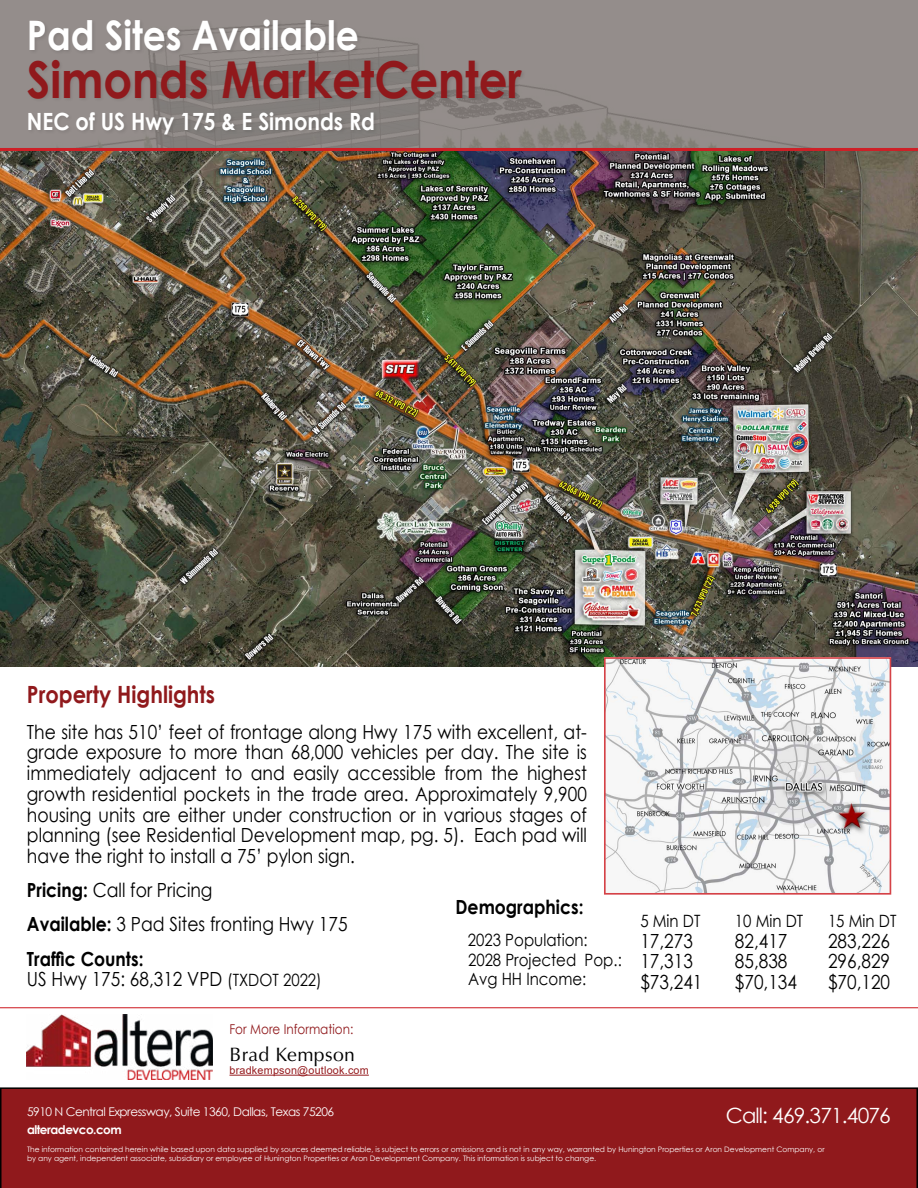
<style>
.page{position:relative;width:918px;height:1188px;background:#fff}
.page>*{position:absolute;margin:0;border:0;box-sizing:border-box;transform-origin:0 0}
.t1{font:700 50.85px "Century Gothic";color:#90191c;scale:.88 1}
.t2{font:700 40.65px "Century Gothic";color:#fff;scale:.88 1}
.t3{font:700 23.7px "Century Gothic";color:#fff;scale:.88 1}
.t4{font:700 23.7px "Century Gothic";color:#90191c;scale:.88 1}
.t5{font:21px "Century Gothic";letter-spacing:-.04em;color:#fff}
.t6{font:19.5px/20.7px "Century Gothic";color:#000;scale:.88 1}
.t7{font:700 19.5px "Century Gothic";color:#000;scale:.88 1}
.t8{font:19.5px "Optima LT Std";letter-spacing:.02em;color:#000}
.t9{font:16.95px/19.5px "Century Gothic";color:#000;scale:.88 1}
.t10{font:13.5px "Century Gothic";color:#90191c;scale:.88 1}
.t11{font:12px "Century Gothic";letter-spacing:-.04em;color:#fff}
.t12{font:700 12px "Century Gothic";letter-spacing:-.04em;color:#fff}
.t13{font:10.8px "Arial";letter-spacing:.02em;color:#951a1d}
.t14{font:7.5px/9px "Century Gothic";color:#fff}
.s1{font-weight:700}
.s2{font-size:16.95px}
</style>
<div class="page">
<img style="left:0;top:151px;width:918px;height:516px">
<div style="left:0;top:1087px;width:918px;height:101px;background:#90191c"></div>
<svg style="left:0;top:0;width:918px;height:148px;background:#928b89"></svg>
<hr style="left:0;top:1007px;width:918px;height:1px;background:#ce2027">
<hr style="left:230px;top:1075px;width:139px;height:1px;background:#951a1d">
<div style="left:29px;top:19px;width:334px;height:36px;background:#8e8886"></div>
<div style="left:27px;top:59px;width:500px;height:80px;background:#000;opacity:.1"></div>
<img style="left:27px;top:1014px;width:185px;height:65px">
<hr style="left:0;top:148px;width:918px;height:3px;background:#ce2027">
<img style="left:607px;top:660px;width:281px;height:232px">
<div style="left:604px;top:657px;width:287px;height:238px;border:2px solid #d54247"></div>
<h2 class="t2" style="left:27px;top:4px;width:379px">Pad Sites Available</h2>
<h1 class="t1" style="left:27px;top:41px;width:564px">Simonds MarketCenter</h1>
<p class="t3" style="left:27px;top:103px;width:397px">NEC of US Hwy 175 &amp; E Simonds Rd</p>
<p class="t4" style="left:27px;top:677px;width:215px">Property Highlights</p>
<p class="t6" style="left:27px;top:721px;width:638px;text-align:justify">The site has 510’ feet of frontage along Hwy 175 with excellent, at&shy;grade exposure to more than 68,000 vehicles per day. The site is immediately adjacent to and easily accessible from the highest growth residential pockets in the trade area. Approximately 9,900 housing units are either under construction or in various stages of planning (see Residential Development map, pg. 5). Each pad will have the right to install a 75’ pylon sign.</p>
<p class="t6" style="left:27px;top:873px;width:366px;line-height:34.2px"><span class="s1">Pricing:</span> Call for Pricing<br><span class="s1">Available:</span> 3 Pad Sites fronting Hwy 175<br><span class="s1">Traffic Counts:</span></p>
<p class="t6" style="left:27px;top:969px;width:337px">US Hwy 175: 68,312 VPD <span class="s2">(TXDOT 2022)</span></p>
<p class="t7" style="left:456px;top:892px;width:147px">Demographics:</p>
<p class="t9" style="left:468px;top:930px;width:176px">2023 Population:<br>2028 Projected Pop.:<br>Avg HH Income:</p>
<p class="t10" style="left:230px;top:1019px;width:142px">For More Information:</p>
<p class="t8" style="left:230px;top:1043px;width:127px">Brad Kempson</p>
<p class="t13" style="left:230px;top:1063px;width:141px">bradkempson@outlook.com</p>
<p class="t9" style="left:640px;top:911px;width:70px">5 Min DT</p>
<p class="t6" style="left:640px;top:930px;width:72px">17,273<br>17,313 $73,241</p>
<p class="t9" style="left:735px;top:911px;width:79px">10 Min DT</p>
<p class="t6" style="left:735px;top:930px;width:72px">82,417<br>85,838 $70,134</p>
<p class="t9" style="left:828px;top:911px;width:79px">15 Min DT</p>
<p class="t6" style="left:828px;top:930px;width:72px;text-align:justify">283,226<br>296,829 $70,120</p>
<p class="t11" style="left:27px;top:1104px;width:309px">5910 N Central Expressway, Suite 1360, Dallas, Texas 75206</p>
<p class="t12" style="left:27px;top:1121px;width:96px">alteradevco.com</p>
<p class="t14" style="left:27px;top:1145px;width:799px">The information contained herein while based upon data supplied by sources deemed reliable, is subject to errors or omissions and is not in any way, warranted by Hunington Properties or Aron Development Company, or by any agent, independent associate, subsidiary or employee of Hunington Properties or Aron Development Company. This information is subject to change.</p>
<p class="t5" style="left:726px;top:1101px;width:167px">Call: 469.371.4076</p>
</div>
